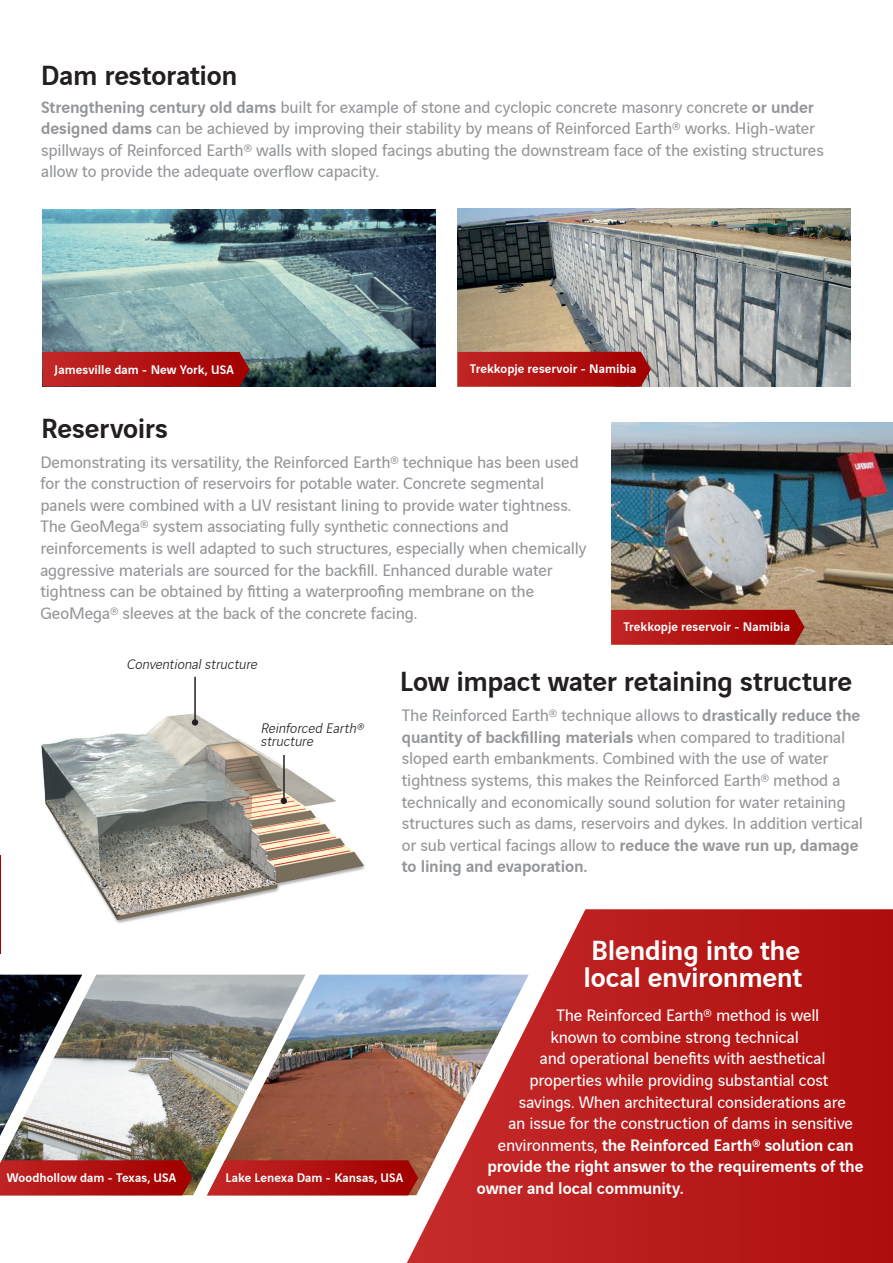
<style>
.page{position:relative;width:893px;height:1263px;background:#fff}
.page>*{position:absolute;margin:0;border:0;box-sizing:border-box;transform-origin:0 0}
.t1{font:500 30px "Vinci Sans";letter-spacing:-.01em;color:#231f20}
.t2{font:500 30px/27px "Vinci Sans";letter-spacing:-.01em;color:#fff}
.t3{font:18px/21.6px "Vinci Sans";letter-spacing:-.01em;color:#939598}
.t4{font:18px "Vinci Sans";letter-spacing:-.01em;color:#fff}
.t5{font:500 18px "Vinci Sans";letter-spacing:-.01em;color:#fff}
.t6{font:16.65px "Arial";letter-spacing:-.005em;color:#000;scale:1.07 1}
.t7{font:italic 300 15px "Vinci Sans";color:#231f20}
.t8{font:500 13.5px "Vinci Sans";letter-spacing:.005em;color:#fff}
.s1{font-weight:500}
.s2{font-weight:400}
</style>
<div class="page">
<svg style="left:407px;top:909px;width:486px;height:354px;background:#be2e2e"></svg>
<img style="left:0;top:975px;width:207px;height:220px">
<img style="left:207px;top:975px;width:322px;height:220px">
<img style="left:41px;top:713px;width:324px;height:211px">
<hr style="left:0;top:855px;width:1px;height:98px;background:#a30000">
<img style="left:43px;top:209px;width:392px;height:178px">
<img style="left:457px;top:209px;width:393px;height:178px">
<svg style="left:0;top:1160px;width:192px;height:35px;background:#ae1312"></svg>
<svg style="left:207px;top:1160px;width:211px;height:35px;background:#b41e1d"></svg>
<div style="left:192px;top:719px;width:6px;height:7px;background:#231f20;border-radius:50%"></div>
<svg style="left:281px;top:798px;width:6px;height:6px"></svg>
<hr style="left:194px;top:677px;width:2px;height:46px;background:#231f20">
<hr style="left:283px;top:755px;width:2px;height:46px;background:#231f20">
<img style="left:611px;top:423px;width:282px;height:221px">
<svg style="left:43px;top:352px;width:207px;height:35px;background:#ae1616"></svg>
<svg style="left:457px;top:352px;width:194px;height:35px;background:#b11817"></svg>
<svg style="left:611px;top:610px;width:193px;height:35px;background:#b11615"></svg>
<p class="t1" style="left:41px;top:52px;width:198px">Dam restoration</p>
<p class="t3" style="left:41px;top:94px;width:784px"><span class="s1">Strengthening century old dams</span> built for example of stone and cyclopic concrete masonry concrete <span class="s1">or under designed dams</span> can be achieved by improving their stability by means of Reinforced Earth® works. High-water spillways of Reinforced Earth® walls with sloped facings abuting the downstream face of the existing structures allow to provide the adequate overflow capacity.</p>
<p class="t8" style="left:55px;top:359px;width:181px">Jamesville dam - New York, USA</p>
<p class="t8" style="left:470px;top:358px;width:168px">Trekkopje reservoir - Namibia</p>
<p class="t1" style="left:41px;top:404px;width:128px">Reservoirs</p>
<p class="t3" style="left:40px;top:449px;width:548px">Demonstrating its versatility, the Reinforced Earth® technique has been used for the construction of reservoirs for potable water. Concrete segmental panels were combined with a UV resistant lining to provide water tightness.<br>The GeoMega® system associating fully synthetic connections and reinforcements is well adapted to such structures, especially when chemically aggressive materials are sourced for the backfill. Enhanced durable water tightness can be obtained by fitting a waterproofing membrane on the GeoMega® sleeves at the back of the concrete facing.</p>
<p class="t7" style="left:126px;top:653px;width:136px">Conventionalstructure</p>
<p class="t8" style="left:623px;top:616px;width:168px">Trekkopje reservoir - Namibia</p>
<p class="t7" style="left:260px;top:717px;width:108px">Reinforced Earth®</p>
<p class="t7" style="left:260px;top:731px;width:57px">structure</p>
<p class="t1" style="left:400px;top:658px;width:454px">Low impact water retaining structure</p>
<p class="t3" style="left:402px;top:703px;width:463px">The Reinforced Earth® technique allows to <span class="s1">drastically reduce the quantity of backfilling materials</span> when compared to traditional sloped earth embankments. Combined with the use of water tightness systems, this makes the Reinforced Earth® method a technically and economically sound solution for water retaining structures such as dams, reservoirs and dykes. In addition vertical or sub vertical facings allow to <span class="s1">reduce the wave run up, damage to lining and evaporation.</span></p>
<p class="t6" style="left:541px;top:672px;width:210px">Trekkopje reservoir, Namibia</p>
<p class="t2" style="left:584px;top:934px;width:220px">Blending into the local environment</p>
<p class="t8" style="left:7px;top:1167px;width:171px">Woodhollow dam - Texas, USA</p>
<p class="t8" style="left:225px;top:1167px;width:179px">Lake Lenexa Dam - Kansas, USA</p>
<p class="t4" style="left:556px;top:1002px;width:264px">The Reinforced Earth® method is well</p>
<p class="t4" style="left:550px;top:1023px;width:250px">known to combine strong technical</p>
<p class="t4" style="left:540px;top:1045px;width:287px">and operational benefits with aesthetical</p>
<p class="t4" style="left:529px;top:1067px;width:301px">properties while providing substantial cost</p>
<p class="t4" style="left:519px;top:1088px;width:328px">savings. When architectural considerations are</p>
<p class="t4" style="left:508px;top:1110px;width:346px">an issue for the construction of dams in sensitive</p>
<p class="t5" style="left:498px;top:1131px;width:357px"><span class="s2">environments,</span> the Reinforced Earth® solution can</p>
<p class="t5" style="left:487px;top:1152px;width:378px">provide the right answer to the requirements of the</p>
<p class="t5" style="left:477px;top:1174px;width:208px">owner and local community.</p>
</div>
